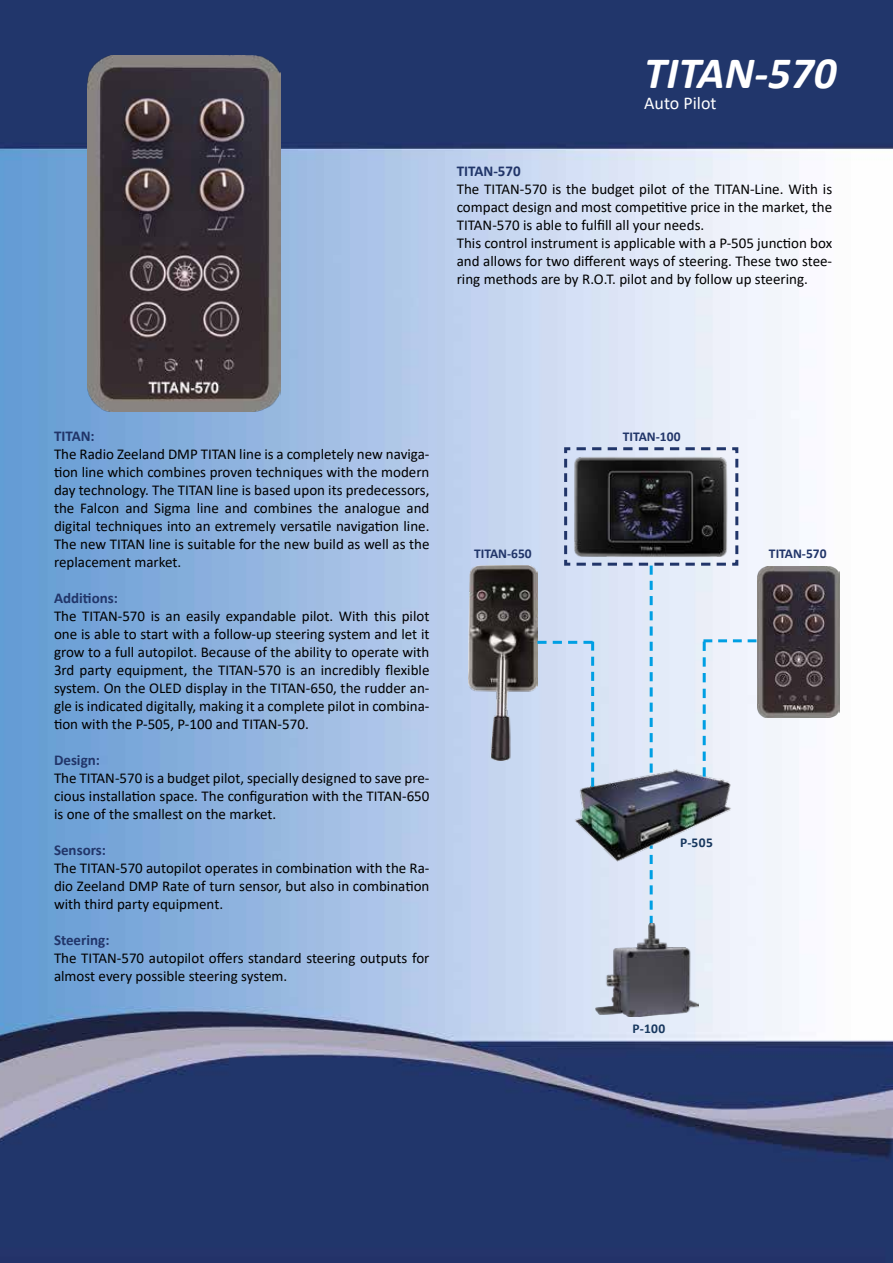
<style>
.page{position:relative;width:893px;height:1263px;background:#fff}
.page>*{position:absolute;margin:0;border:0;box-sizing:border-box;transform-origin:0 0}
.t1{font:italic 700 45px "Calibri";color:#fff}
.t2{font:18px "Calibri";color:#fff}
.t3{font:15px/18px "Calibri";color:#000;text-align:justify}
.t4{font:700 15px "Calibri";color:#213569}
.t5{font:700 13.5px "Calibri";color:#213569}
.t6{font:700 13.5px "Calibri";letter-spacing:.03em;color:#17375e}
</style>
<div class="page">
<img style="left:0;top:0;width:893px;height:1263px">
<img style="left:87px;top:55px;width:194px;height:357px">
<img style="left:596px;top:925px;width:102px;height:91px">
<img style="left:469px;top:566px;width:68px;height:195px">
<img style="left:757px;top:566px;width:82px;height:151px">
<svg style="left:537px;top:446px;width:219px;height:479px;background:#b3bbc9"></svg>
<h1 class="t1" style="left:644px;top:41px;width:194px">TITAN-570</h1>
<p class="t2" style="left:644px;top:91px;width:74px">Auto Pilot</p>
<p class="t4" style="left:457px;top:161px;width:66px">TITAN-570</p>
<p class="t3" style="left:457px;top:180px;width:377px;text-align:left">The TITAN-570 is the budget pilot of the TITAN-Line. With is compact design and most competitive price in the market, the TITAN-570 is able to fulfill all your needs.<br>This control instrument is applicable with a P-505 junction box and allows for two different ways of steering. These two stee&shy;ring methods are by R.O.T. pilot and by follow up steering.</p>
<p class="t4" style="left:54px;top:425px;width:42px">TITAN:</p>
<p class="t3" style="left:54px;top:444px;width:377px">The Radio Zeeland DMP TITAN line is a completely new naviga&shy;tion line which combines proven techniques with the modern day technology. The TITAN line is based upon its predecessors, the Falcon and Sigma line and combines the analogue and digital techniques into an extremely versatile navigation line.<br>The new TITAN line is suitable for the new build as well as the replacement market.</p>
<p class="t4" style="left:54px;top:587px;width:65px">Additions:</p>
<p class="t3" style="left:54px;top:606px;width:377px">The TITAN-570 is an easily expandable pilot. With this pilot one is able to start with a follow-up steering system and let it grow to a full autopilot. Because of the ability to operate with 3rd party equipment, the TITAN-570 is an incredibly flexible system. On the OLED display in the TITAN-650, the rudder an&shy;gle is indicated digitally, making it a complete pilot in combina&shy;tion with the P-505, P-100 and TITAN-570.</p>
<p class="t4" style="left:54px;top:749px;width:47px">Design:</p>
<p class="t3" style="left:54px;top:768px;width:377px">The TITAN-570 is a budget pilot, specially designed to save pre&shy;cious installation space. The configuration with the TITAN-650 is one of the smallest on the market.</p>
<p class="t4" style="left:54px;top:839px;width:54px">Sensors:</p>
<p class="t3" style="left:54px;top:858px;width:377px">The TITAN-570 autopilot operates in combination with the Ra&shy;dio Zeeland DMP Rate of turn sensor, but also in combination with third party equipment.</p>
<p class="t4" style="left:54px;top:929px;width:57px">Steering:</p>
<p class="t3" style="left:54px;top:948px;width:377px">The TITAN-570 autopilot offers standard steering outputs for almost every possible steering system.</p>
<p class="t5" style="left:623px;top:427px;width:59px">TITAN-100</p>
<p class="t5" style="left:474px;top:544px;width:59px">TITAN-650</p>
<p class="t5" style="left:769px;top:544px;width:59px">TITAN-570</p>
<p class="t6" style="left:680px;top:833px;width:34px">P-505</p>
<p class="t6" style="left:633px;top:1019px;width:34px">P-100</p>
</div>
